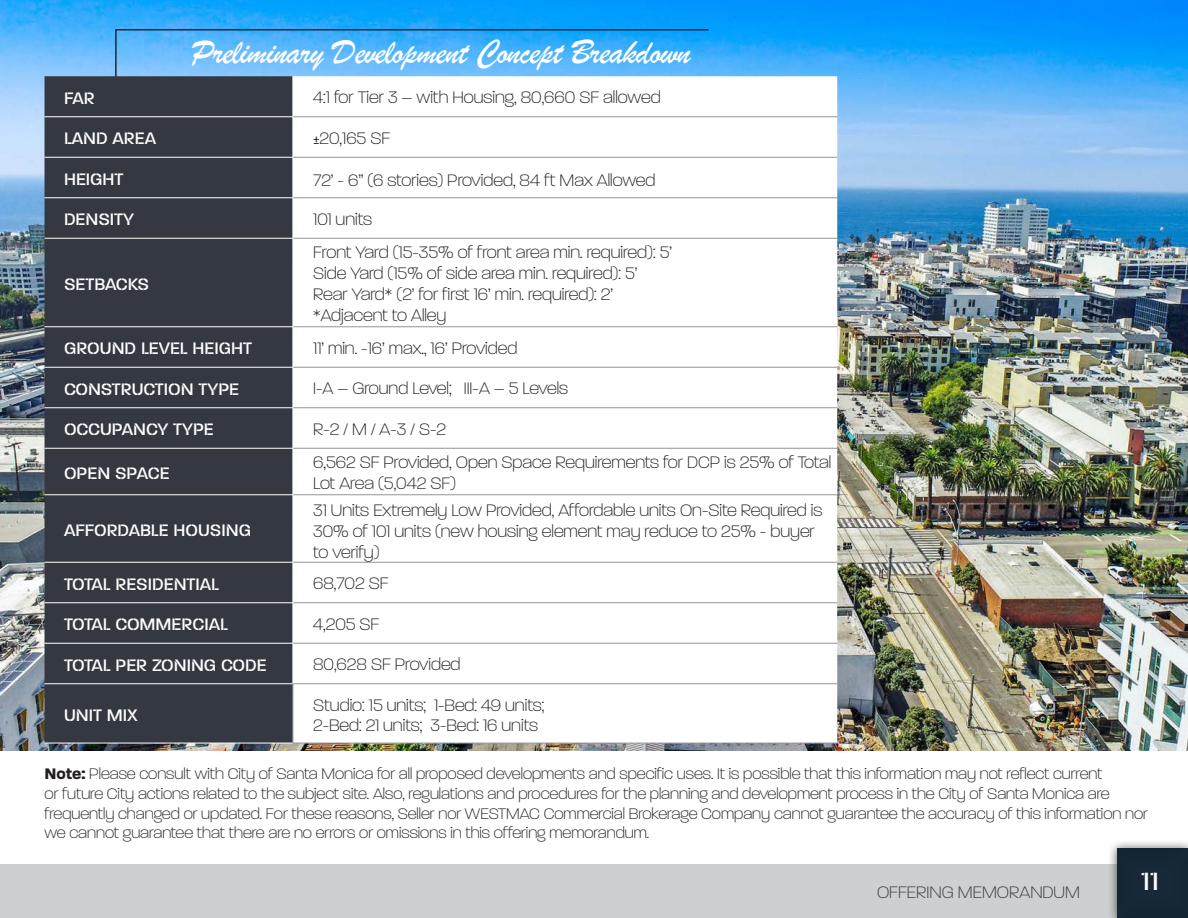
<style>
.page{position:relative;width:1188px;height:918px;background:#fff}
.page>*{position:absolute;margin:0;border:0;box-sizing:border-box;transform-origin:0 0}
.Paragraph_Body{font:36px "Brush Script";letter-spacing:-.02em;color:#fff}
.t1{font:500 27px "Paralucent Stencil";color:#fff}
.Paragraph_Body-2{font:200 18px/21px "Paralucent";color:#231f20}
.Paragraph_Body-3{font:500 18px "Paralucent Stencil";color:#fff}
.t2{font:200 18px "Paralucent";color:#343941}
.BODY_TEXT{font:200 16.5px/19.8px "Paralucent";color:#231f20}
.s1{font-family:"Roboto";font-weight:400;font-size:12px}
.s2{font-weight:700}
</style>
<div class="page">
<img style="left:0;top:0;width:1188px;height:751px">
<img style="left:0;top:332px;width:1px;height:586px">
<img style="left:0;top:140px;width:45px;height:358px">
<div style="left:0;top:864px;width:1123px;height:54px;background:#cdd0d0"></div>
<div style="left:1108px;top:839px;width:80px;height:79px;background:#231f20;opacity:.75"></div>
<div style="left:1117px;top:846px;width:71px;height:72px;background:#162836"></div>
<div style="left:115px;top:29px;width:594px;height:97px;border:2px solid #172938"></div>
<div style="left:45px;top:76px;width:248px;height:667px;background:#343941"></div>
<svg style="left:294px;top:76px;width:543px;height:667px"></svg>
<hr style="left:293px;top:326px;width:544px;height:1px;background:#939598">
<hr style="left:293px;top:367px;width:544px;height:1px;background:#939598">
<hr style="left:293px;top:407px;width:544px;height:1px;background:#939598">
<hr style="left:293px;top:448px;width:544px;height:1px;background:#939598">
<hr style="left:293px;top:494px;width:544px;height:1px;background:#939598">
<hr style="left:293px;top:562px;width:544px;height:1px;background:#939598">
<hr style="left:293px;top:602px;width:544px;height:1px;background:#939598">
<hr style="left:293px;top:643px;width:544px;height:1px;background:#939598">
<hr style="left:293px;top:197px;width:544px;height:1px;background:#939598">
<hr style="left:293px;top:238px;width:544px;height:1px;background:#939598">
<hr style="left:293px;top:198px;width:1px;height:40px;background:#fff">
<hr style="left:45px;top:238px;width:248px;height:1px;background:#fff">
<hr style="left:293px;top:238px;width:1px;height:89px;background:#fff">
<hr style="left:45px;top:326px;width:248px;height:1px;background:#fff">
<hr style="left:293px;top:327px;width:1px;height:40px;background:#fff">
<hr style="left:45px;top:367px;width:248px;height:1px;background:#fff">
<hr style="left:293px;top:367px;width:1px;height:41px;background:#fff">
<hr style="left:45px;top:407px;width:248px;height:1px;background:#fff">
<hr style="left:293px;top:408px;width:1px;height:40px;background:#fff">
<hr style="left:45px;top:448px;width:248px;height:1px;background:#fff">
<hr style="left:293px;top:448px;width:1px;height:47px;background:#fff">
<hr style="left:45px;top:494px;width:248px;height:1px;background:#fff">
<hr style="left:293px;top:495px;width:1px;height:67px;background:#fff">
<hr style="left:45px;top:562px;width:248px;height:1px;background:#fff">
<hr style="left:293px;top:562px;width:1px;height:41px;background:#fff">
<hr style="left:45px;top:602px;width:248px;height:1px;background:#fff">
<hr style="left:293px;top:603px;width:1px;height:40px;background:#fff">
<hr style="left:45px;top:643px;width:248px;height:1px;background:#fff">
<hr style="left:293px;top:643px;width:1px;height:41px;background:#fff">
<hr style="left:293px;top:76px;width:1px;height:41px;background:#fff">
<hr style="left:45px;top:116px;width:248px;height:1px;background:#fff">
<hr style="left:45px;top:157px;width:248px;height:1px;background:#fff">
<hr style="left:293px;top:157px;width:1px;height:41px;background:#fff">
<hr style="left:45px;top:197px;width:248px;height:1px;background:#fff">
<hr style="left:293px;top:116px;width:544px;height:1px;background:#939598">
<hr style="left:293px;top:157px;width:544px;height:1px;background:#939598">
<hr style="left:293px;top:117px;width:1px;height:40px;background:#fff">
<hr style="left:45px;top:743px;width:248px;height:1px;background:#fff">
<hr style="left:45px;top:683px;width:248px;height:1px;background:#fff">
<hr style="left:293px;top:683px;width:544px;height:1px;background:#939598">
<hr style="left:293px;top:684px;width:1px;height:59px;background:#939598">
<hr style="left:293px;top:743px;width:544px;height:1px;background:#939598">
<p class="Paragraph_Body" style="left:191px;top:30px;width:501px">Preliminary Development Concept Breakdown</p>
<p class="Paragraph_Body-3" style="left:64px;top:86px;width:32px">FAR</p>
<p class="Paragraph_Body-2" style="left:313px;top:87px;width:349px">4:1 for Tier 3 – with Housing, 80,660 SF allowed</p>
<p class="Paragraph_Body-3" style="left:64px;top:126px;width:94px">LAND AREA</p>
<p class="Paragraph_Body-2" style="left:313px;top:127px;width:79px"><span class="s1">±</span>20,165 SF</p>
<p class="Paragraph_Body-3" style="left:64px;top:167px;width:61px">HEIGHT</p>
<p class="Paragraph_Body-2" style="left:313px;top:169px;width:344px">72’ - 6” (6 stories) Provided, 84 ft Max Allowed</p>
<p class="Paragraph_Body-3" style="left:64px;top:207px;width:72px">DENSITY</p>
<p class="Paragraph_Body-2" style="left:313px;top:208px;width:61px">101 units</p>
<p class="Paragraph_Body-3" style="left:64px;top:272px;width:86px">SETBACKS</p>
<p class="Paragraph_Body-2" style="left:313px;top:241px;width:360px">Front Yard (15-35% of front area min. required): 5’</p>
<p class="Paragraph_Body-2" style="left:313px;top:262px;width:326px">Side Yard (15% of side area min. required): 5’</p>
<p class="Paragraph_Body-2" style="left:313px;top:283px;width:301px">Rear Yard* (2’ for first 16’ min. required): 2’</p>
<p class="Paragraph_Body-2" style="left:313px;top:304px;width:135px">*Adjacent to Alley</p>
<p class="Paragraph_Body-3" style="left:64px;top:336px;width:189px">GROUND LEVEL HEIGHT</p>
<p class="Paragraph_Body-2" style="left:313px;top:337px;width:206px">11’ min. -16’ max., 16’ Provided</p>
<p class="Paragraph_Body-3" style="left:64px;top:377px;width:177px">CONSTRUCTION TYPE</p>
<p class="Paragraph_Body-2" style="left:313px;top:378px;width:257px">I-A – Ground Level; III-A – 5 Levels</p>
<p class="Paragraph_Body-3" style="left:64px;top:417px;width:151px">OCCUPANCY TYPE</p>
<p class="Paragraph_Body-2" style="left:313px;top:418px;width:134px">R-2 / M / A-3 / S-2</p>
<p class="Paragraph_Body-3" style="left:64px;top:461px;width:107px">OPEN SPACE</p>
<p class="Paragraph_Body-2" style="left:313px;top:451px;width:520px">6,562 SF Provided, Open Space Requirements for DCP is 25% of Total<br>Lot Area (5,042 SF)</p>
<p class="Paragraph_Body-3" style="left:64px;top:518px;width:189px">AFFORDABLE HOUSING</p>
<p class="Paragraph_Body-2" style="left:313px;top:499px;width:511px">31 Units Extremely Low Provided, Affordable units On-Site Required is<br>30% of 101 units (new housing element may reduce to 25% - buyer to verify)</p>
<p class="Paragraph_Body-3" style="left:64px;top:572px;width:156px">TOTAL RESIDENTIAL</p>
<p class="Paragraph_Body-2" style="left:313px;top:573px;width:77px">68,702 SF</p>
<p class="Paragraph_Body-3" style="left:64px;top:612px;width:165px">TOTAL COMMERCIAL</p>
<p class="Paragraph_Body-2" style="left:313px;top:614px;width:68px">4,205 SF</p>
<p class="Paragraph_Body-3" style="left:64px;top:653px;width:204px">TOTAL PER ZONING CODE</p>
<p class="Paragraph_Body-2" style="left:313px;top:654px;width:149px">80,628 SF Provided</p>
<p class="Paragraph_Body-3" style="left:64px;top:703px;width:75px">UNIT MIX</p>
<p class="Paragraph_Body-2" style="left:313px;top:695px;width:233px">Studio: 15 units; 1-Bed: 49 units;</p>
<p class="Paragraph_Body-2" style="left:313px;top:714px;width:227px">2-Bed: 21 units; 3-Bed: 16 units</p>
<p class="BODY_TEXT" style="left:45px;top:764px;width:1105px"><span class="s2">Note:</span> Please consult with City of Santa Monica for all proposed developments and specific uses. It is possible that this information may not reflect current<br>or future City actions related to the subject site. Also, regulations and procedures for the planning and development process in the City of Santa Monica are frequently changed or updated. For these reasons, Seller nor WESTMAC Commercial Brokerage Company cannot guarantee the accuracy of this information nor we cannot guarantee that there are no errors or omissions in this offering memorandum.</p>
<h2 class="t1" style="left:1142px;top:863px;width:19px">11</h2>
<p class="t2" style="left:877px;top:882px;width:204px">OFFERING MEMORANDUM</p>
</div>
